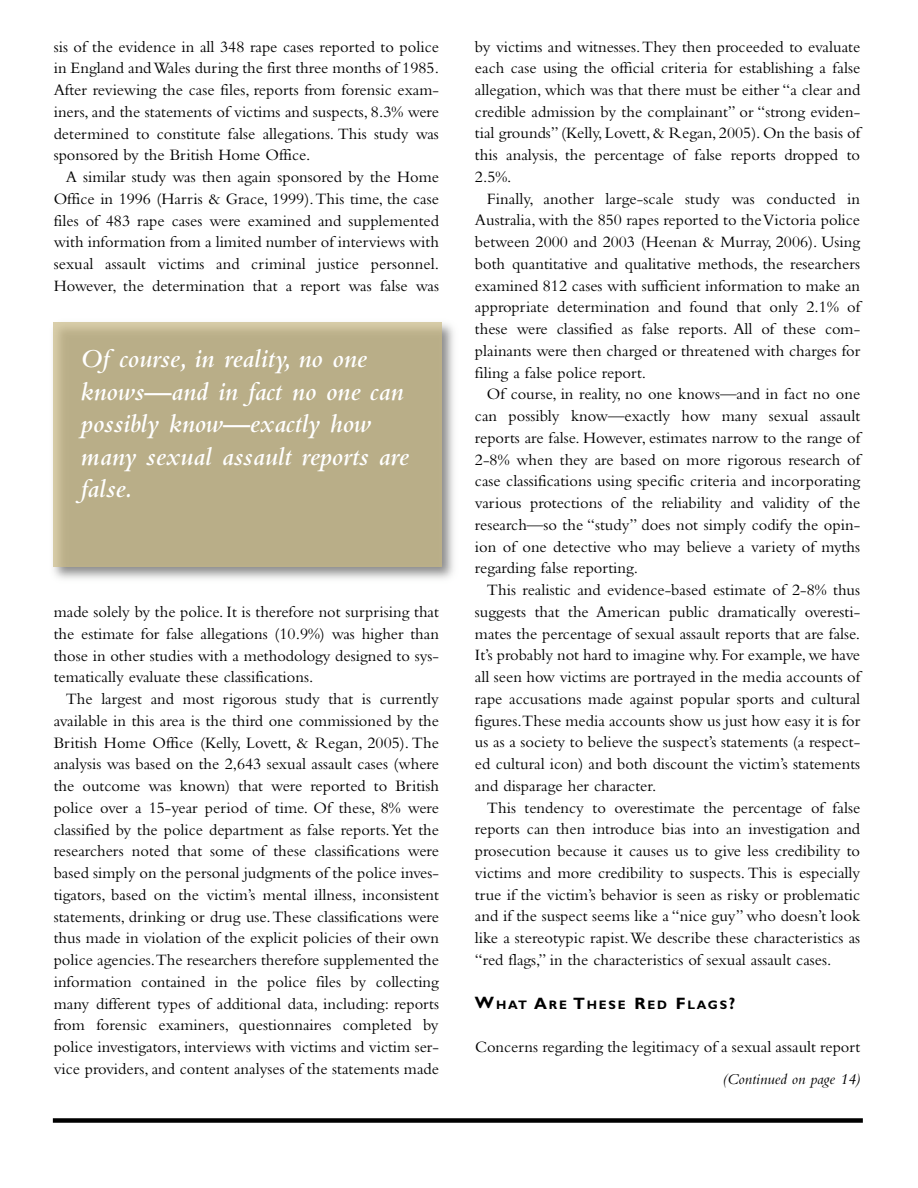
<style>
.page{position:relative;width:918px;height:1188px;background:#fff}
.page>*{position:absolute;margin:0;border:0;box-sizing:border-box;transform-origin:0 0}
.t1{font:italic 600 27px/32.4px "Bembo";color:#fff}
.t2{font:16.5px/21.8px "Bembo";color:#000;text-align:justify}
.t3{font:italic 15.75px "Bembo";color:#000}
.t4{font:700 12.3px "Gill Sans";letter-spacing:.145em;color:#000}
.s1{font-size:16.5px}
</style>
<div class="page">
<div style="left:53px;top:1118px;width:810px;height:5px;background:#000"></div>
<img style="left:53px;top:323px;width:401px;height:256px">
<div style="left:53px;top:322px;width:389px;height:244px;background:#b9ae88"></div>
<p class="t2" style="left:54px;top:37px;width:387px">sis of the evidence in all 348 rape cases reported to police in England and Wales during the first three months of 1985.<br>After reviewing the case files, reports from forensic exam&shy;iners, and the statements of victims and suspects, 8.3% were determined to constitute false allegations. This study was sponsored by the British Home Office.</p>
<p class="t2" style="left:54px;top:168px;width:387px;text-indent:12px">A similar study was then again sponsored by the Home Office in 1996 (Harris &amp; Grace, 1999). This time, the case files of 483 rape cases were examined and supplemented with information from a limited number of interviews with sexual assault victims and criminal justice personnel.<br>However, the determination that a report was false was</p>
<h1 class="t1" style="left:81px;top:345px;width:329px">Of course, in reality, no one knows—and in fact no one can possibly know—exactly how many sexual assault reports are false.</h1>
<p class="t2" style="left:54px;top:603px;width:387px">made solely by the police. It is therefore not surprising that the estimate for false allegations (10.9%) was higher than those in other studies with a methodology designed to sys&shy;tematically evaluate these classifications.</p>
<p class="t2" style="left:54px;top:690px;width:387px;text-indent:12px">The largest and most rigorous study that is currently available in this area is the third one commissioned by the British Home Office (Kelly, Lovett, &amp; Regan, 2005). The analysis was based on the 2,643 sexual assault cases (where the outcome was known) that were reported to British police over a 15-year period of time. Of these, 8% were classified by the police department as false reports. Yet the researchers noted that some of these classifications were based simply on the personal judgments of the police inves&shy;tigators, based on the victim’s mental illness, inconsistent statements, drinking or drug use. These classifications were thus made in violation of the explicit policies of their own police agencies.The researchers therefore supplemented the information contained in the police files by collecting many different types of additional data, including: reports from forensic examiners, questionnaires completed by police investigators, interviews with victims and victim ser&shy;vice providers, and content analyses of the statements made</p>
<p class="t2" style="left:475px;top:37px;width:387px">by victims and witnesses. They then proceeded to evaluate each case using the official criteria for establishing a false allegation, which was that there must be either “a clear and credible admission by the complainant” or “strong eviden&shy;tial grounds” (Kelly, Lovett, &amp; Regan, 2005). On the basis of this analysis, the percentage of false reports dropped to 2.5%.</p>
<p class="t2" style="left:475px;top:189px;width:387px;text-indent:12px">Finally, another large-scale study was conducted in Australia, with the 850 rapes reported to the Victoria police between 2000 and 2003 (Heenan &amp; Murray, 2006). Using both quantitative and qualitative methods, the researchers examined 812 cases with sufficient information to make an appropriate determination and found that only 2.1% of these were classified as false reports. All of these com&shy;plainants were then charged or threatened with charges for filing a false police report.</p>
<p class="t2" style="left:475px;top:385px;width:387px;text-indent:12px">Of course, in reality, no one knows—and in fact no one can possibly know—exactly how many sexual assault reports are false. However, estimates narrow to the range of 2-8% when they are based on more rigorous research of case classifications using specific criteria and incorporating various protections of the reliability and validity of the research—so the “study” does not simply codify the opin&shy;ion of one detective who may believe a variety of myths regarding false reporting.</p>
<p class="t2" style="left:475px;top:581px;width:387px;text-indent:12px">This realistic and evidence-based estimate of 2-8% thus suggests that the American public dramatically overesti&shy;mates the percentage of sexual assault reports that are false.<br>It’s probably not hard to imagine why. For example, we have all seen how victims are portrayed in the media accounts of rape accusations made against popular sports and cultural figures.These media accounts show us just how easy it is for us as a society to believe the suspect’s statements (a respect&shy;ed cultural icon) and both discount the victim’s statements and disparage her character.</p>
<p class="t2" style="left:475px;top:798px;width:387px;text-indent:12px">This tendency to overestimate the percentage of false reports can then introduce bias into an investigation and prosecution because it causes us to give less credibility to victims and more credibility to suspects. This is especially true if the victim’s behavior is seen as risky or problematic and if the suspect seems like a “nice guy” who doesn’t look like a stereotypic rapist. We describe these characteristics as “red flags,” in the characteristics of sexual assault cases.</p>
<p class="t4" style="left:475px;top:1000px;width:262px"><span class="s1">W</span>HAT <span class="s1">A</span>RE <span class="s1">T</span>HESE <span class="s1">R</span>ED <span class="s1">F</span>LAGS<span class="s1">?</span></p>
<p class="t2" style="left:475px;top:1038px;width:387px">Concerns regarding the legitimacy of a sexual assault report</p>
<p class="t3" style="left:723px;top:1074px;width:139px">(Continued on page 14)</p>
</div>
